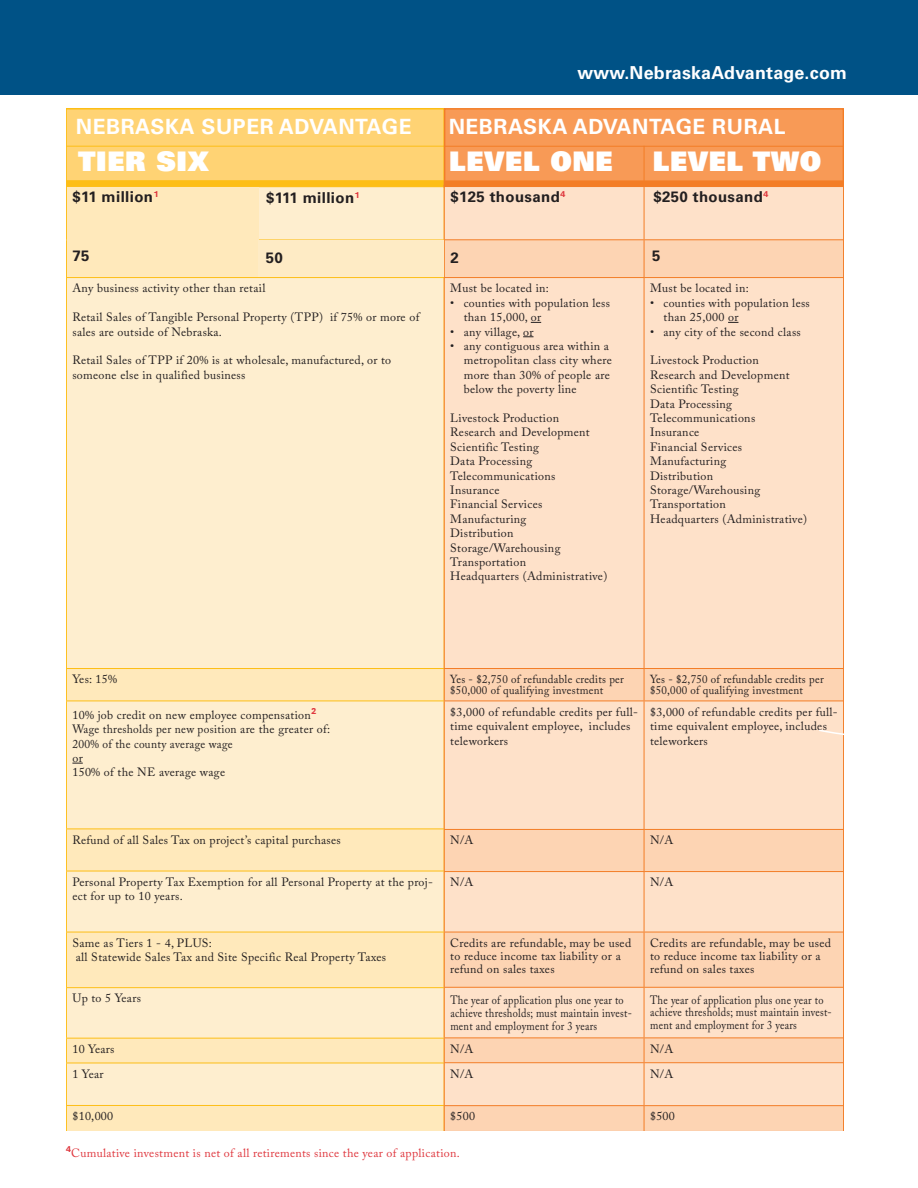
<style>
.page{position:relative;width:918px;height:1188px;background:#fff}
.page>*{position:absolute;margin:0;border:0;box-sizing:border-box;transform-origin:0 0}
.t1{font:27px "Univers LT Std X Black";letter-spacing:.025em;color:#fff}
.t2{font:700 21px "Univers LT Std";letter-spacing:.025em;color:#fff}
.t3{font:700 17.85px "Univers LT Std";letter-spacing:.015em;color:#fff}
.t4{font:700 15px "Univers LT Std";letter-spacing:.025em;color:#231f20}
.t5{font:12px/14.4px "Adobe Caslon Pro";letter-spacing:.025em;color:#231f20}
.t6{font:12px/12.9px "Adobe Caslon Pro";letter-spacing:.025em;color:#231f20;scale:.86 1}
.t7{font:12px "Adobe Caslon Pro";letter-spacing:.025em;color:#df373e}
.t8{font:11.7px/10.5px "Adobe Caslon Pro";letter-spacing:.025em;color:#231f20;scale:.94 1}
</style>
<div class="page">
<div style="left:0;top:0;width:918px;height:94px;background:#005286"></div>
<div style="left:66px;top:109px;width:378px;height:77px;background:#ffd374"></div>
<div style="left:65px;top:108px;width:380px;height:78px;border:2px solid #fdbe16"></div>
<div style="left:65px;top:180px;width:379px;height:8px;background:#fdbe16"></div>
<hr style="left:66px;top:146px;width:378px;height:1px;background:#fdbe16">
<div style="left:67px;top:188px;width:376px;height:480px;background:#feeecf"></div>
<svg style="left:67px;top:669px;width:376px;height:462px;background:#feebc5"></svg>
<hr style="left:66px;top:277px;width:379px;height:1px;background:#fdbe16">
<hr style="left:66px;top:668px;width:379px;height:1px;background:#fdbe16">
<hr style="left:66px;top:701px;width:379px;height:1px;background:#fdbe16">
<hr style="left:66px;top:829px;width:379px;height:1px;background:#fdbe16">
<hr style="left:66px;top:871px;width:379px;height:1px;background:#fdbe16">
<hr style="left:66px;top:932px;width:379px;height:1px;background:#fdbe16">
<hr style="left:66px;top:987px;width:379px;height:1px;background:#fdbe16">
<hr style="left:66px;top:1038px;width:379px;height:1px;background:#fdbe16">
<hr style="left:66px;top:1063px;width:379px;height:1px;background:#fdbe16">
<hr style="left:66px;top:1105px;width:379px;height:1px;background:#fdbe16">
<hr style="left:66px;top:1131px;width:379px;height:1px;background:#fdbe16">
<div style="left:67px;top:187px;width:191px;height:52px;background:#ffe9bb"></div>
<div style="left:67px;top:240px;width:191px;height:37px;background:#ffe9bb"></div>
<div style="left:445px;top:109px;width:398px;height:77px;background:#f89a56"></div>
<div style="left:444px;top:108px;width:400px;height:79px;border:2px solid #f37d26"></div>
<div style="left:444px;top:180px;width:400px;height:8px;background:#f37d26"></div>
<hr style="left:644px;top:146px;width:1px;height:40px;background:#f37d26">
<hr style="left:444px;top:146px;width:399px;height:1px;background:#f37d26">
<div style="left:445px;top:187px;width:397px;height:52px;background:#fee1c9"></div>
<svg style="left:445px;top:240px;width:397px;height:891px;background:#fdddc2"></svg>
<hr style="left:644px;top:240px;width:1px;height:37px;background:#f37d26">
<hr style="left:644px;top:187px;width:1px;height:52px;background:#f37d26">
<hr style="left:444px;top:239px;width:400px;height:1px;background:#f37d26">
<hr style="left:444px;top:277px;width:200px;height:1px;background:#f37d26">
<hr style="left:644px;top:277px;width:200px;height:1px;background:#f37d26">
<hr style="left:644px;top:278px;width:1px;height:390px;background:#f37d26">
<hr style="left:444px;top:668px;width:200px;height:1px;background:#f37d26">
<hr style="left:644px;top:668px;width:200px;height:1px;background:#f37d26">
<hr style="left:644px;top:669px;width:1px;height:32px;background:#f37d26">
<hr style="left:444px;top:701px;width:200px;height:1px;background:#f37d26">
<hr style="left:644px;top:701px;width:200px;height:1px;background:#f37d26">
<hr style="left:644px;top:701px;width:1px;height:128px;background:#f37d26">
<hr style="left:444px;top:829px;width:200px;height:1px;background:#f37d26">
<hr style="left:644px;top:829px;width:200px;height:1px;background:#f37d26">
<hr style="left:644px;top:830px;width:1px;height:41px;background:#f37d26">
<hr style="left:444px;top:871px;width:200px;height:1px;background:#f37d26">
<hr style="left:644px;top:871px;width:200px;height:1px;background:#f37d26">
<hr style="left:644px;top:872px;width:1px;height:60px;background:#f37d26">
<hr style="left:444px;top:932px;width:200px;height:1px;background:#f37d26">
<hr style="left:644px;top:932px;width:200px;height:1px;background:#f37d26">
<hr style="left:644px;top:932px;width:1px;height:55px;background:#f37d26">
<hr style="left:444px;top:987px;width:200px;height:1px;background:#f37d26">
<hr style="left:644px;top:987px;width:200px;height:1px;background:#f37d26">
<hr style="left:644px;top:988px;width:1px;height:50px;background:#f37d26">
<hr style="left:444px;top:1038px;width:200px;height:1px;background:#f37d26">
<hr style="left:644px;top:1038px;width:200px;height:1px;background:#f37d26">
<svg style="left:644px;top:1038px;width:1px;height:24px"></svg>
<hr style="left:444px;top:1062px;width:200px;height:1px;background:#f37d26">
<hr style="left:644px;top:1062px;width:200px;height:1px;background:#f37d26">
<hr style="left:644px;top:1063px;width:1px;height:42px;background:#f37d26">
<hr style="left:444px;top:1105px;width:200px;height:1px;background:#f37d26">
<hr style="left:444px;top:1131px;width:200px;height:1px;background:#f37d26">
<hr style="left:644px;top:1105px;width:200px;height:1px;background:#f37d26">
<svg style="left:644px;top:1106px;width:1px;height:25px"></svg>
<hr style="left:644px;top:1131px;width:200px;height:1px;background:#f37d26">
<div style="left:258px;top:240px;width:186px;height:37px;background:#feebc5"></div>
<div style="left:32px;top:102px;width:34px;height:1079px;background:#fff"></div>
<svg style="left:817px;top:542px;width:27px;height:261px;background:#fddbbf"></svg>
<h2 class="t2" style="left:76px;top:118px;width:337px">NEBRASKA SUPER ADVANTAGE</h2>
<h1 class="t1" style="left:78px;top:150px;width:132px">TIER SIX</h1>
<h3 class="t3" style="left:577px;top:65px;width:271px">www.NebraskaAdvantage.com</h3>
<h2 class="t2" style="left:449px;top:118px;width:338px">NEBRASKA ADVANTAGE RURAL</h2>
<h1 class="t1" style="left:449px;top:150px;width:165px">LEVEL ONE</h1>
<h1 class="t1" style="left:653px;top:150px;width:170px">LEVEL TWO</h1>
<p class="t4" style="left:72px;top:191px;width:88px">$11 million<sup>1</sup></p>
<p class="t4" style="left:450px;top:190px;width:117px">$125 thousand<sup>4</sup></p>
<p class="t4" style="left:266px;top:191px;width:95px">$111 million<sup>1</sup></p>
<p class="t4" style="left:653px;top:191px;width:117px">$250 thousand<sup>4</sup></p>
<p class="t4" style="left:72px;top:250px;width:19px">75</p>
<p class="t4" style="left:266px;top:251px;width:19px">50</p>
<p class="t4" style="left:450px;top:251px;width:10px">2</p>
<p class="t4" style="left:652px;top:250px;width:10px">5</p>
<p class="t5" style="left:72px;top:283px;width:194px">Any business activity other than retail</p>
<p class="t5" style="left:72px;top:312px;width:348px">Retail Sales of Tangible Personal Property (TPP) if 75% or more of sales are outside of Nebraska.</p>
<p class="t5" style="left:72px;top:355px;width:320px">Retail Sales of TPP if 20% is at wholesale, manufactured, or to someone else in qualified business</p>
<p class="t5" style="left:450px;top:283px;width:100px">Must be located in:</p>
<p class="t5" style="left:464px;top:297px;width:148px;text-indent:-14px">• counties with population less than 15,000, or</p>
<p class="t5" style="left:450px;top:326px;width:85px">• any village, or</p>
<p class="t5" style="left:464px;top:340px;width:150px;text-indent:-14px">• any contiguous area within a metropolitan class city where more than 30% of people are below the poverty line</p>
<p class="t5" style="left:450px;top:412px;width:159px">Livestock Production<br>Research and Development<br>Scientific Testing<br>Data Processing<br>Telecommunications<br>Insurance<br>Financial Services<br>Manufacturing<br>Distribution<br>Storage/Warehousing<br>Transportation<br>Headquarters (Administrative)</p>
<p class="t5" style="left:650px;top:283px;width:100px">Must be located in:</p>
<p class="t5" style="left:664px;top:297px;width:148px;text-indent:-14px">• counties with population less than 25,000 or</p>
<p class="t5" style="left:650px;top:326px;width:152px">• any city of the second class</p>
<p class="t5" style="left:650px;top:355px;width:159px">Livestock Production<br>Research and Development<br>Scientific Testing<br>Data Processing<br>Telecommunications<br>Insurance<br>Financial Services<br>Manufacturing<br>Distribution<br>Storage/Warehousing<br>Transportation<br>Headquarters (Administrative)</p>
<p class="t5" style="left:72px;top:674px;width:46px">Yes: 15%</p>
<p class="t5" style="left:72px;top:709px;width:259px">10% job credit on new employee compensation<sup>2<br></sup>Wage thresholds per new position are the greater of:<br>200% of the county average wage<br>or<br>150% of the NE average wage</p>
<p class="t8" style="left:450px;top:675px;width:186px">Yes - $2,750 of refundable credits per $50,000 of qualifying investment</p>
<p class="t8" style="left:650px;top:675px;width:186px">Yes - $2,750 of refundable credits per $50,000 of qualifying investment</p>
<p class="t5" style="left:450px;top:706px;width:189px">$3,000 of refundable credits per full&shy;time equivalent employee, includes teleworkers</p>
<p class="t5" style="left:650px;top:706px;width:189px">$3,000 of refundable credits per full&shy;time equivalent employee, includes teleworkers</p>
<p class="t5" style="left:72px;top:834px;width:270px">Refund of all Sales Tax on project’s capital purchases</p>
<p class="t5" style="left:72px;top:876px;width:362px">Personal Property Tax Exemption for all Personal Property at the proj&shy;ect for up to 10 years.</p>
<p class="t5" style="left:72px;top:937px;width:315px">Same as Tiers 1 - 4, PLUS:<br>all Statewide Sales Tax and Site Specific Real Property Taxes</p>
<p class="t5" style="left:72px;top:993px;width:70px">Up to 5 Years</p>
<p class="t5" style="left:72px;top:1038px;width:44px;line-height:24.9px">10 Years<br>1 Year</p>
<p class="t5" style="left:72px;top:1111px;width:42px">$10,000</p>
<p class="t5" style="left:450px;top:835px;width:25px">N/A</p>
<p class="t5" style="left:650px;top:835px;width:25px">N/A</p>
<p class="t5" style="left:450px;top:877px;width:25px">N/A</p>
<p class="t5" style="left:650px;top:877px;width:25px">N/A</p>
<p class="t5" style="left:450px;top:938px;width:183px;line-height:12.9px">Credits are refundable, may be used to reduce income tax liability or a refund on sales taxes</p>
<p class="t5" style="left:650px;top:938px;width:183px;line-height:12.9px">Credits are refundable, may be used to reduce income tax liability or a refund on sales taxes</p>
<p class="t6" style="left:450px;top:995px;width:213px">The year of application plus one year to achieve thresholds; must maintain invest&shy;ment and employment for 3 years</p>
<p class="t6" style="left:650px;top:995px;width:213px">The year of application plus one year to achieve thresholds; must maintain invest&shy;ment and employment for 3 years</p>
<p class="t5" style="left:450px;top:1043px;width:25px">N/A</p>
<p class="t5" style="left:650px;top:1043px;width:25px">N/A</p>
<p class="t5" style="left:450px;top:1068px;width:25px">N/A</p>
<p class="t5" style="left:650px;top:1068px;width:25px">N/A</p>
<p class="t5" style="left:450px;top:1111px;width:26px">$500</p>
<p class="t5" style="left:650px;top:1111px;width:26px">$500</p>
<p class="t7" style="left:66px;top:1148px;width:396px"><sup>4</sup>Cumulative investment is net of all retirements since the year of application.</p>
</div>
